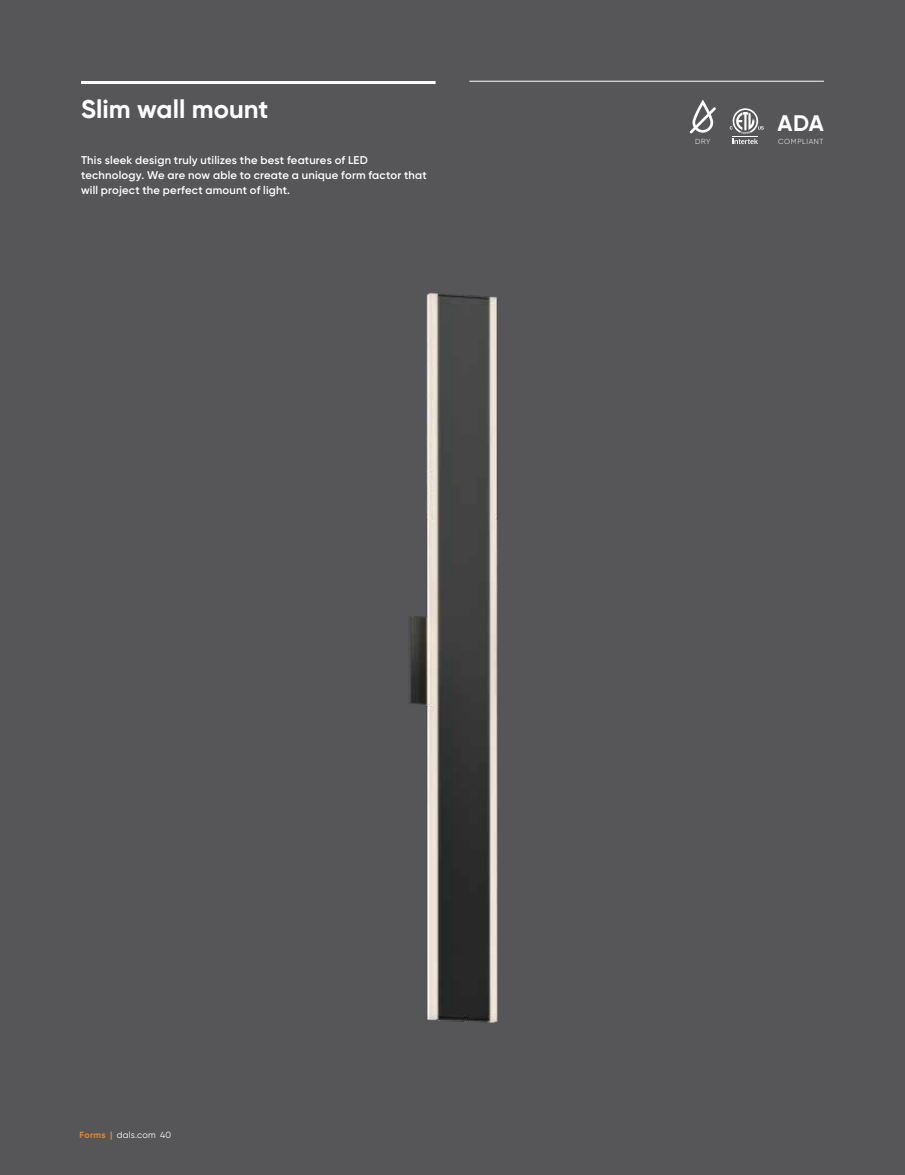
<style>
.page{position:relative;width:905px;height:1175px;background:#fff}
.page>*{position:absolute;margin:0;border:0;box-sizing:border-box;transform-origin:0 0}
.t1{font:700 25.65px "Gilroy";color:#fff}
.t2{font:700 22.5px "Gilroy";color:#fff}
.t3{font:600 11.25px/15px "Gilroy";letter-spacing:.02em;color:#fff}
.t4{font:9px "Gilroy";letter-spacing:.025em;color:#fff}
.t5{font:300 7.35px "Gilroy";letter-spacing:.08em;color:#fff}
.s1{font-weight:700;color:#e88621}
</style>
<div class="page">
<div style="left:0;top:0;width:904px;height:1174px;background:#565659"></div>
<hr style="left:81px;top:81px;width:354px;height:3px;background:#fff">
<hr style="left:469px;top:81px;width:355px;height:1px;background:#fff">
<img style="left:410px;top:293px;width:88px;height:730px">
<svg style="left:689px;top:100px;width:27px;height:33px"></svg>
<svg style="left:729px;top:108px;width:34px;height:36px"></svg>
<h1 class="t1" style="left:81px;top:93px;width:189px">Slim wall mount</h1>
<p class="t3" style="left:81px;top:152px;width:347px">This sleek design truly utilizes the best features of LED technology. We are now able to create a unique form factor that will project the perfect amount of light.</p>
<h2 class="t2" style="left:777px;top:109px;width:48px">ADA</h2>
<p class="t5" style="left:695px;top:137px;width:17px">DRY</p>
<p class="t5" style="left:778px;top:137px;width:47px">COMPLIANT</p>
<p class="t4" style="left:80px;top:1129px;width:93px"><span class="s1">Forms |</span> dals.com 40</p>
</div>
